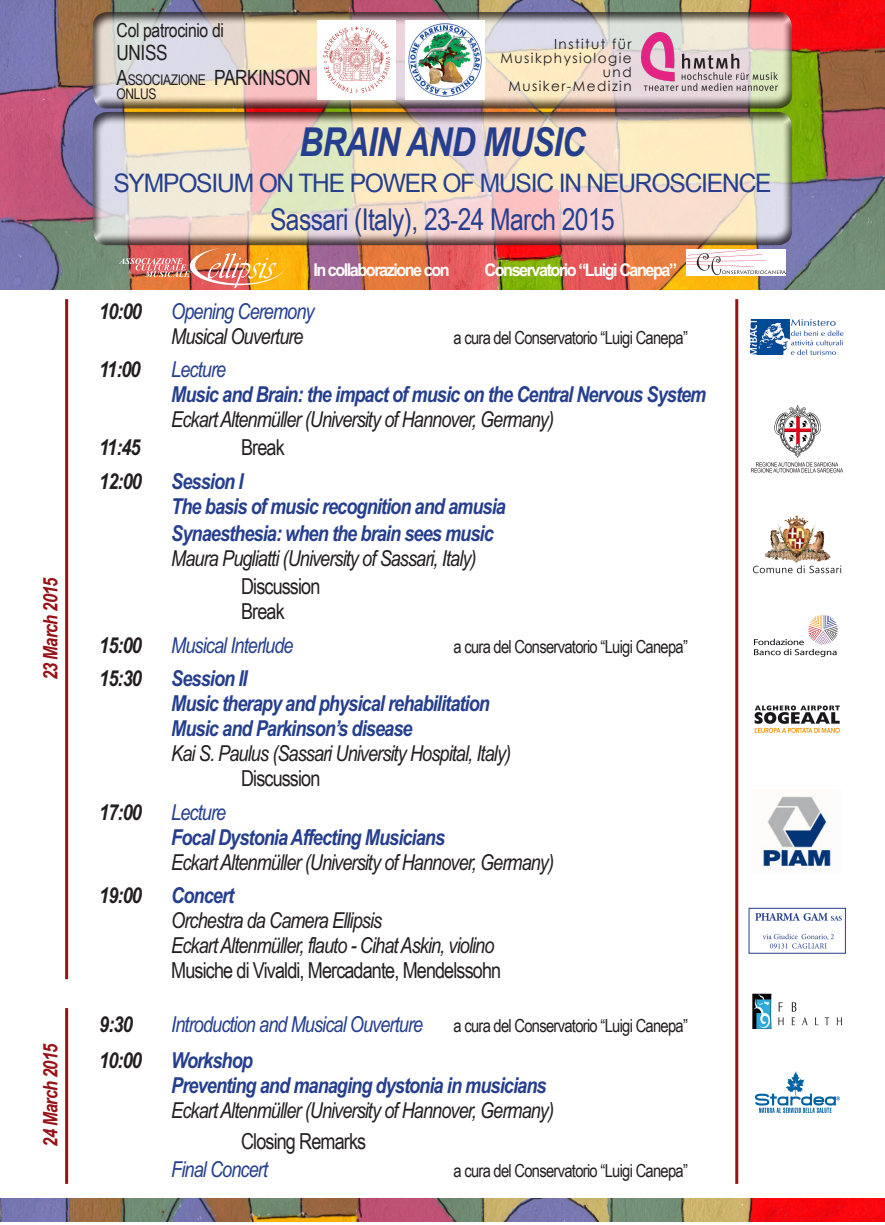
<style>
.page{position:relative;width:885px;height:1225px;background:#fff}
.page>*{position:absolute;margin:0;border:0;box-sizing:border-box;transform-origin:0 0}
.t1{font:italic 700 40px "Arial Narrow";letter-spacing:-.02em;color:#253f8e}
.t2{font:30px "Arial Narrow";letter-spacing:-.02em;color:#253f8e}
.t3{font:25.5px "Arial Narrow";letter-spacing:-.04em;color:#253f8e;scale:1.18 1}
.t4{font:italic 22px "Arial Narrow";letter-spacing:-.04em;color:#231f20}
.t5{font:italic 700 22px "Arial Narrow";letter-spacing:-.04em;color:#253f8e}
.t6{font:italic 22px "Arial Narrow";letter-spacing:-.04em;color:#253f8e}
.t7{font:22px "Arial Narrow";letter-spacing:-.04em;color:#231f20}
.t8{font:italic 700 22px "Arial Narrow";letter-spacing:-.04em;color:#231f20}
.t9{font:21px "Arial Narrow";letter-spacing:-.02em;color:#231f20}
.t10{font:italic 700 20px "Arial Narrow";letter-spacing:-.045em;color:#971216}
.t11{font:19.3px "Arial Narrow";letter-spacing:-.02em;color:#231f20}
.t12{font:18px "Arial Narrow";letter-spacing:-.04em;color:#231f20}
.t13{font:700 17.6px "Arial Narrow";letter-spacing:-.075em;color:#fff;scale:1.12 1}
.t14{font:14.7px "Arial Narrow";letter-spacing:-.03em;color:#231f20}
.t15{font:13.9px "Century Gothic";letter-spacing:.105em;color:#231f20}
.s1{font-size:21px}
</style>
<div class="page">
<img style="left:0;top:0;width:884px;height:289px">
<svg style="left:92px;top:111px;width:700px;height:134px;background:#e2cfbb"></svg>
<img style="left:119px;top:248px;width:165px;height:40px">
<img style="left:92px;top:11px;width:700px;height:98px">
<div style="left:317px;top:21px;width:78px;height:79px;background:#fff"></div>
<svg style="left:323px;top:27px;width:67px;height:66px"></svg>
<img style="left:686px;top:250px;width:99px;height:26px">
<img style="left:405px;top:21px;width:79px;height:79px">
<img style="left:641px;top:33px;width:136px;height:57px">
<hr style="left:65px;top:299px;width:3px;height:680px;background:#971216">
<hr style="left:65px;top:1008px;width:3px;height:175px;background:#971216">
<img style="left:0;top:1198px;width:884px;height:23px">
<hr style="left:735px;top:299px;width:3px;height:884px;background:#971216">
<img style="left:763px;top:796px;width:69px;height:71px">
<img style="left:752px;top:993px;width:90px;height:36px">
<img style="left:755px;top:1071px;width:83px;height:41px">
<svg style="left:762px;top:933px;width:71px;height:15px"></svg>
<svg style="left:755px;top:913px;width:86px;height:7px"></svg>
<div style="left:748px;top:908px;width:97px;height:45px;border:1px solid #253f8e"></div>
<img style="left:750px;top:319px;width:93px;height:36px">
<img style="left:754px;top:615px;width:82px;height:42px">
<img style="left:765px;top:516px;width:66px;height:47px">
<svg style="left:753px;top:565px;width:88px;height:8px"></svg>
<img style="left:774px;top:406px;width:47px;height:52px">
<svg style="left:751px;top:462px;width:92px;height:10px"></svg>
<img style="left:754px;top:705px;width:86px;height:28px">
<p class="t10" style="left:39px;top:680px;width:104px;rotate:-90deg">23 March 2015</p>
<p class="t10" style="left:39px;top:1146px;width:104px;rotate:-90deg">24 March 2015</p>
<p class="t11" style="left:117px;top:16px;width:109px">Col patrocinio di</p>
<p class="t9" style="left:117px;top:37px;width:52px">UNISS</p>
<p class="t14" style="left:117px;top:69px;width:196px"><span class="s1">A</span>SSOCIAZIONE <span class="s1">PARKINSON</span></p>
<p class="t14" style="left:117px;top:83px;width:32px">ONLUS</p>
<p class="t15" style="left:554px;top:34px;width:79px">Institut für</p>
<p class="t15" style="left:500px;top:48px;width:133px">Musikphysiologie</p>
<p class="t15" style="left:603px;top:62px;width:30px">und</p>
<p class="t15" style="left:508px;top:76px;width:125px">Musiker-Medizin</p>
<p class="t1" style="left:299px;top:119px;width:287px">BRAIN AND MUSIC</p>
<p class="t3" style="left:113px;top:165px;width:559px">SYMPOSIUM ON THE POWER OF MUSIC IN NEUROSCIENCE</p>
<p class="t2" style="left:270px;top:198px;width:346px">Sassari (Italy), 23-24 March 2015</p>
<p class="t13" style="left:313px;top:259px;width:123px">In collaborazione con</p>
<p class="t13" style="left:484px;top:259px;width:173px">Conservatorio “Luigi Canepa”</p>
<p class="t8" style="left:99px;top:298px;width:44px">10:00</p>
<p class="t6" style="left:171px;top:299px;width:145px">Opening Ceremony</p>
<p class="t4" style="left:171px;top:324px;width:134px">Musical Ouverture</p>
<p class="t12" style="left:453px;top:324px;width:236px">a cura del Conservatorio “Luigi Canepa”</p>
<p class="t8" style="left:99px;top:357px;width:43px">11:00</p>
<p class="t6" style="left:171px;top:357px;width:56px">Lecture</p>
<p class="t5" style="left:171px;top:382px;width:536px">Music and Brain: the impact of music on the Central Nervous System</p>
<p class="t4" style="left:171px;top:407px;width:384px">Eckart Altenmüller (University of Hannover, Germany)</p>
<p class="t8" style="left:99px;top:434px;width:43px">11:45</p>
<p class="t7" style="left:241px;top:431px;width:45px">Break</p>
<p class="t8" style="left:99px;top:468px;width:44px">12:00</p>
<p class="t5" style="left:171px;top:468px;width:74px">Session I</p>
<p class="t5" style="left:171px;top:493px;width:336px">The basis of music recognition and amusia</p>
<p class="t5" style="left:171px;top:521px;width:324px">Synaesthesia: when the brain sees music</p>
<p class="t4" style="left:171px;top:546px;width:307px">Maura Pugliatti (University of Sassari, Italy)</p>
<p class="t7" style="left:241px;top:570px;width:81px">Discussion</p>
<p class="t7" style="left:241px;top:595px;width:45px">Break</p>
<p class="t8" style="left:99px;top:632px;width:44px">15:00</p>
<p class="t6" style="left:171px;top:633px;width:124px">Musical Interlude</p>
<p class="t12" style="left:453px;top:633px;width:236px">a cura del Conservatorio “Luigi Canepa”</p>
<p class="t8" style="left:99px;top:666px;width:44px">15:30</p>
<p class="t5" style="left:171px;top:666px;width:78px">Session II</p>
<p class="t5" style="left:171px;top:691px;width:320px">Music therapy and physical rehabilitation</p>
<p class="t5" style="left:171px;top:716px;width:243px">Music and Parkinson’s disease</p>
<p class="t4" style="left:171px;top:741px;width:341px">Kai S. Paulus (Sassari University Hospital, Italy)</p>
<p class="t7" style="left:241px;top:762px;width:81px">Discussion</p>
<p class="t8" style="left:99px;top:799px;width:44px">17:00</p>
<p class="t6" style="left:171px;top:800px;width:56px">Lecture</p>
<p class="t5" style="left:171px;top:824px;width:275px">Focal Dystonia Affecting Musicians</p>
<p class="t4" style="left:171px;top:850px;width:384px">Eckart Altenmüller (University of Hannover, Germany)</p>
<p class="t8" style="left:99px;top:883px;width:44px">19:00</p>
<p class="t5" style="left:171px;top:883px;width:64px">Concert</p>
<p class="t4" style="left:171px;top:908px;width:212px">Orchestra da Camera Ellipsis</p>
<p class="t4" style="left:171px;top:933px;width:324px">Eckart Altenmüller, flauto - Cihat Askin, violino</p>
<p class="t7" style="left:171px;top:954px;width:331px">Musiche di Vivaldi, Mercadante, Mendelssohn</p>
<p class="t8" style="left:99px;top:1011px;width:35px">9:30</p>
<p class="t6" style="left:171px;top:1011px;width:253px">Introduction and Musical Ouverture</p>
<p class="t12" style="left:453px;top:1012px;width:236px">a cura del Conservatorio “Luigi Canepa”</p>
<p class="t8" style="left:99px;top:1047px;width:44px">10:00</p>
<p class="t5" style="left:171px;top:1047px;width:83px">Workshop</p>
<p class="t5" style="left:171px;top:1072px;width:376px">Preventing and managing dystonia in musicians</p>
<p class="t4" style="left:171px;top:1098px;width:384px">Eckart Altenmüller (University of Hannover, Germany)</p>
<p class="t7" style="left:241px;top:1125px;width:127px">Closing Remarks</p>
<p class="t6" style="left:171px;top:1156px;width:98px">Final Concert</p>
<p class="t12" style="left:453px;top:1157px;width:236px">a cura del Conservatorio “Luigi Canepa”</p>
</div>
